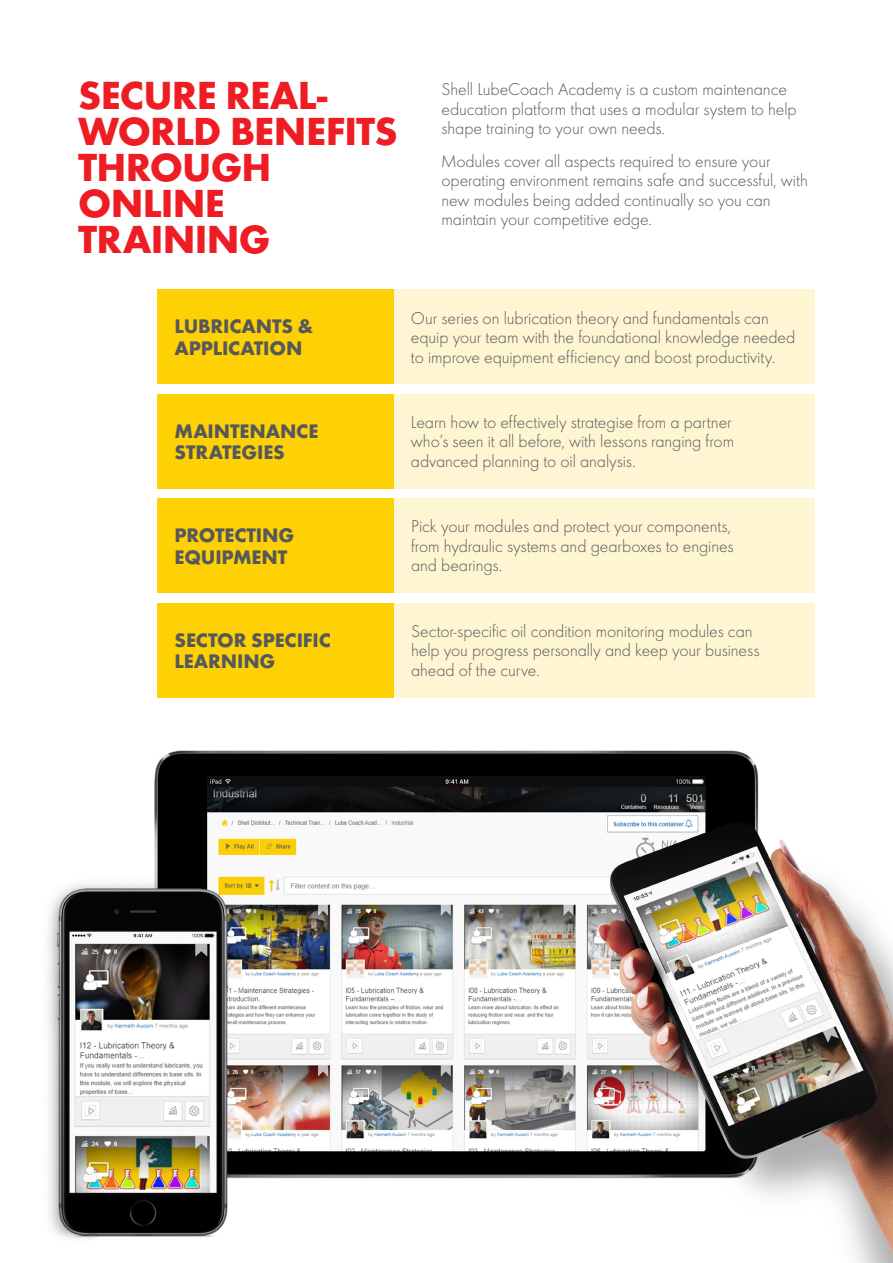
<style>
.page{position:relative;width:893px;height:1263px;background:#fff}
.page>*{position:absolute;margin:0;border:0;box-sizing:border-box;transform-origin:0 0}
.Bold_subheads_16{font:700 36px/36px "Shell";letter-spacing:-.02em;color:#ee1d23}
.Bold_subheads_16-2{font:700 18px/21.6px "Shell";letter-spacing:-.01em;color:#57585a}
.Copy_10_5{font:300 15.75px/19.5px "Shell";letter-spacing:-.005em;color:#57585a}
</style>
<div class="page">
<img style="left:48px;top:750px;width:845px;height:513px">
<div style="left:394px;top:289px;width:420px;height:95px;background:#fef5d2"></div>
<div style="left:158px;top:289px;width:236px;height:95px;background:#fed105"></div>
<div style="left:394px;top:394px;width:420px;height:95px;background:#fef5d2"></div>
<div style="left:158px;top:394px;width:236px;height:95px;background:#fed105"></div>
<div style="left:394px;top:498px;width:420px;height:95px;background:#fef5d2"></div>
<div style="left:158px;top:498px;width:236px;height:95px;background:#fed105"></div>
<div style="left:394px;top:603px;width:420px;height:95px;background:#fef5d2"></div>
<div style="left:158px;top:603px;width:236px;height:95px;background:#fed105"></div>
<p class="Bold_subheads_16" style="left:78px;top:75px;width:321px">SECURE REAL-<br>WORLD BENEFITS<br>THROUGH<br>ONLINE<br>TRAINING</p>
<p class="Copy_10_5" style="left:441px;top:79px;width:357px">Shell LubeCoach Academy is a custom maintenance education platform that uses a modular system to help shape training to your own needs.</p>
<p class="Copy_10_5" style="left:441px;top:151px;width:368px">Modules cover all aspects required to ensure your operating environment remains safe and successful, with new modules being added continually so you can maintain your competitive edge.</p>
<p class="Bold_subheads_16-2" style="left:175px;top:314px;width:140px">LUBRICANTS &amp;<br>APPLICATION</p>
<p class="Bold_subheads_16-2" style="left:175px;top:419px;width:145px">MAINTENANCE<br>STRATEGIES</p>
<p class="Bold_subheads_16-2" style="left:175px;top:523px;width:121px">PROTECTING<br>EQUIPMENT</p>
<p class="Bold_subheads_16-2" style="left:175px;top:627px;width:158px">SECTOR SPECIFIC<br>LEARNING</p>
<p class="Copy_10_5" style="left:411px;top:307px;width:386px">Our series on lubrication theory and fundamentals can equip your team with the foundational knowledge needed to improve equipment efficiency and boost productivity.</p>
<p class="Copy_10_5" style="left:411px;top:412px;width:325px">Learn how to effectively strategise from a partner who’s seen it all before, with lessons ranging from advanced planning to oil analysis.</p>
<p class="Copy_10_5" style="left:411px;top:516px;width:324px">Pick your modules and protect your components, from hydraulic systems and gearboxes to engines and bearings.</p>
<p class="Copy_10_5" style="left:411px;top:621px;width:350px">Sector-specific oil condition monitoring modules can help you progress personally and keep your business ahead of the curve.</p>
</div>
